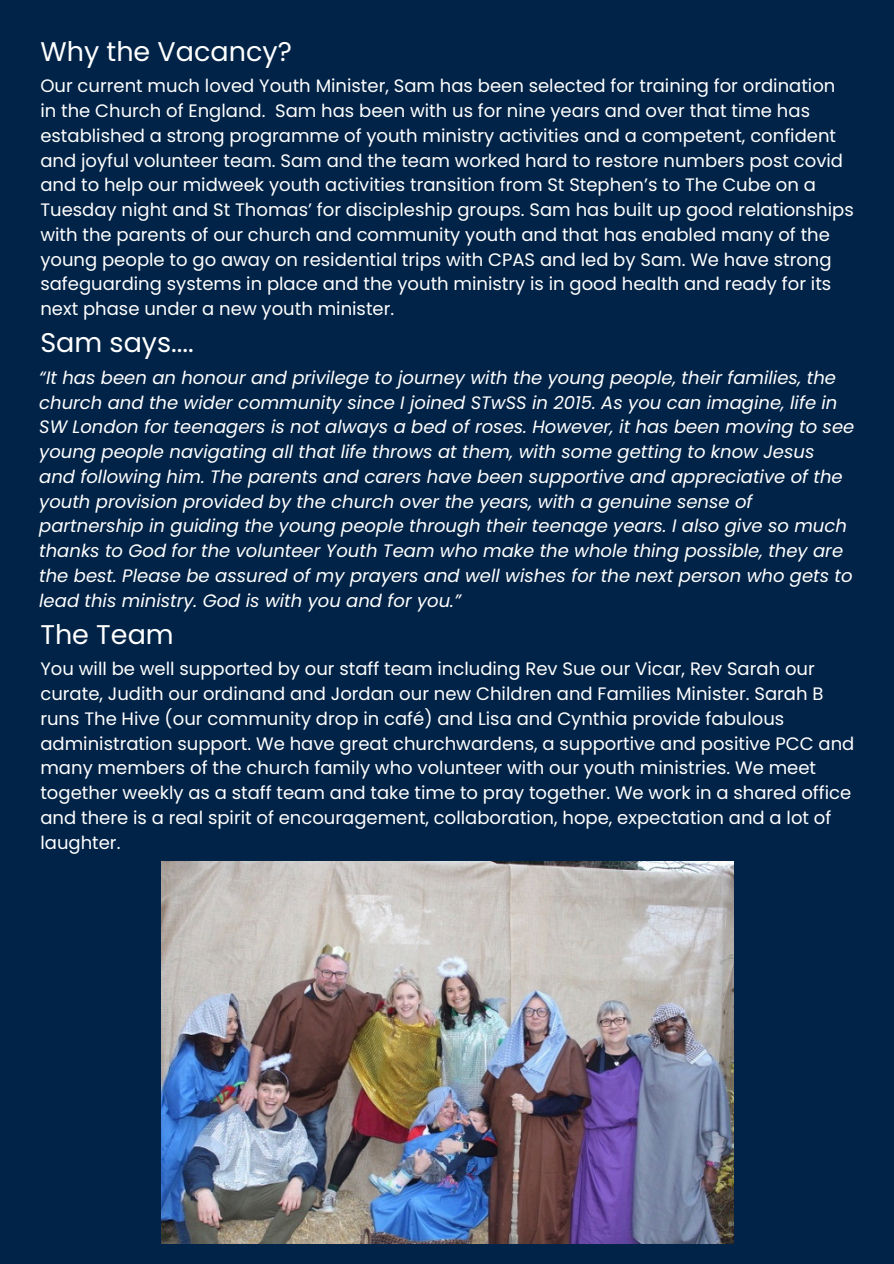
<style>
.page{position:relative;width:894px;height:1264px;background:#fff}
.page>*{position:absolute;margin:0;border:0;box-sizing:border-box;transform-origin:0 0}
.t1{font:27px "Poppins";color:#fff}
.t2{font:18px/24.8px "Poppins";color:#fff}
.t3{font:italic 18px/24.8px "Poppins";color:#fff}
</style>
<div class="page">
<div style="left:0;top:0;width:893px;height:1263px;background:#002347"></div>
<img style="left:161px;top:861px;width:571px;height:382px">
<h1 class="t1" style="left:40px;top:33px;width:253px">Why the Vacancy?</h1>
<p class="t2" style="left:40px;top:74px;width:814px">Our current much loved Youth Minister, Sam has been selected for training for ordination in the Church of England. Sam has been with us for nine years and over that time has established a strong programme of youth ministry activities and a competent, confident and joyful volunteer team. Sam and the team worked hard to restore numbers post covid and to help our midweek youth activities transition from St Stephen’s to The Cube on a Tuesday night and St Thomas’ for discipleship groups. Sam has built up good relationships with the parents of our church and community youth and that has enabled many of the young people to go away on residential trips with CPAS and led by Sam. We have strong safeguarding systems in place and the youth ministry is in good health and ready for its next phase under a new youth minister.</p>
<h1 class="t1" style="left:40px;top:324px;width:155px">Sam says....</h1>
<p class="t3" style="left:39px;top:365px;width:816px">“It has been an honour and privilege to journey with the young people, their families, the church and the wider community since I joined STwSS in 2015. As you can imagine, life in SW London for teenagers is not always a bed of roses. However, it has been moving to see young people navigating all that life throws at them, with some getting to know Jesus and following him. The parents and carers have been supportive and appreciative of the youth provision provided by the church over the years, with a genuine sense of partnership in guiding the young people through their teenage years. I also give so much thanks to God for the volunteer Youth Team who make the whole thing possible, they are the best. Please be assured of my prayers and well wishes for the next person who gets to lead this ministry. God is with you and for you.”</p>
<h1 class="t1" style="left:40px;top:615px;width:135px">The Team</h1>
<p class="t2" style="left:40px;top:656px;width:815px">You will be well supported by our staff team including Rev Sue our Vicar, Rev Sarah our curate, Judith our ordinand and Jordan our new Children and Families Minister. Sarah B runs The Hive (our community drop in café) and Lisa and Cynthia provide fabulous administration support. We have great churchwardens, a supportive and positive PCC and many members of the church family who volunteer with our youth ministries. We meet together weekly as a staff team and take time to pray together. We work in a shared office and there is a real spirit of encouragement, collaboration, hope, expectation and a lot of laughter.</p>
</div>
